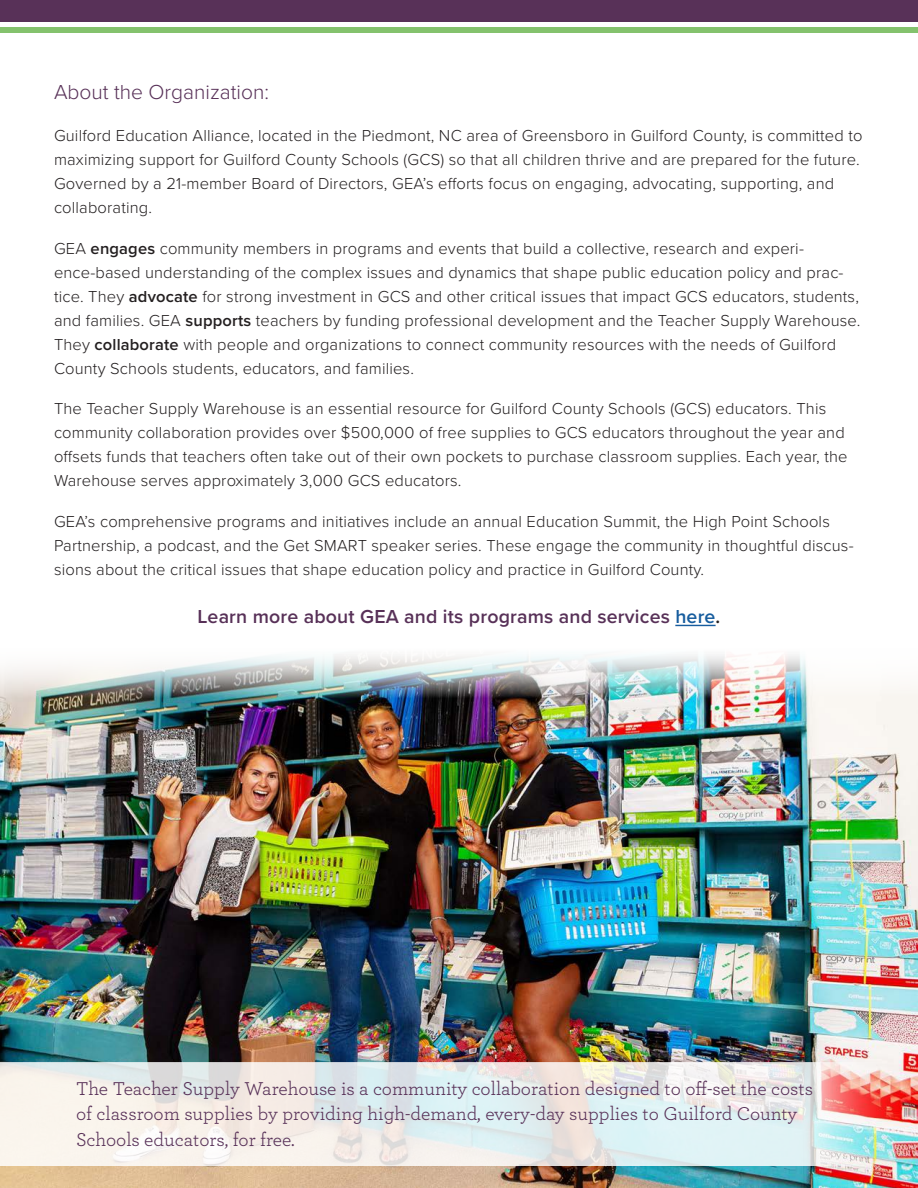
<style>
.page{position:relative;width:918px;height:1188px;background:#fff}
.page>*{position:absolute;margin:0;border:0;box-sizing:border-box;transform-origin:0 0}
.t1{font:300 21px "Proxima Nova";color:#583158}
.Subheading_text_for_Alliance{font:19.5px/25.5px "Archer";color:#583158}
.Body_Text{font:600 19.5px "Proxima Nova";letter-spacing:.01em;color:#583158}
.Body_Text-2{font:300 16.5px/24px "Proxima Nova";letter-spacing:.01em;color:#231f20}
.s1{font-weight:600}
.s2{color:#175d9e}
.s3{color:#231f20}
</style>
<div class="page">
<div style="left:0;top:0;width:918px;height:22px;background:#583158"></div>
<div style="left:0;top:27px;width:918px;height:6px;background:#84c26d"></div>
<hr style="left:675px;top:625px;width:41px;height:1px;background:#175d9e">
<img style="left:1px;top:655px;width:917px;height:533px">
<svg style="left:0;top:1063px;width:918px;height:103px;background:#e9e7e4"></svg>
<p class="t1" style="left:54px;top:76px;width:217px">About the Organization:</p>
<p class="Body_Text-2" style="left:54px;top:123px;width:810px">Guilford Education Alliance, located in the Piedmont, NC area of Greensboro in Guilford County, is committed to maximizing support for Guilford County Schools (GCS) so that all children thrive and are prepared for the future.<br>Governed by a 21-member Board of Directors, GEA’s efforts focus on engaging, advocating, supporting, and collaborating.</p>
<p class="Body_Text-2" style="left:54px;top:235px;width:808px">GEA <span class="s1">engages</span> community members in programs and events that build a collective, research and experi&shy;ence-based understanding of the complex issues and dynamics that shape public education policy and prac&shy;tice. They <span class="s1">advocate</span> for strong investment in GCS and other critical issues that impact GCS educators, students, and families. GEA <span class="s1">supports</span> teachers by funding professional development and the Teacher Supply Warehouse.<br>They <span class="s1">collaborate</span> with people and organizations to connect community resources with the needs of Guilford County Schools students, educators, and families.</p>
<p class="Body_Text-2" style="left:54px;top:396px;width:795px">The Teacher Supply Warehouse is an essential resource for Guilford County Schools (GCS) educators. This community collaboration provides over $500,000 of free supplies to GCS educators throughout the year and offsets funds that teachers often take out of their own pockets to purchase classroom supplies. Each year, the Warehouse serves approximately 3,000 GCS educators.</p>
<p class="Body_Text-2" style="left:54px;top:508px;width:777px">GEA’s comprehensive programs and initiatives include an annual Education Summit, the High Point Schools</p>
<p class="Body_Text-2" style="left:54px;top:532px;width:801px">Partnership, a podcast, and the Get SMART speaker series. These engage the community in thoughtful discus&shy;sions about the critical issues that shape education policy and practice in Guilford County.</p>
<p class="Body_Text" style="left:198px;top:602px;width:524px">Learn more about GEA and its programs and services <span class="s2">here</span><span class="s3">.</span></p>
<p class="Subheading_text_for_Alliance" style="left:76px;top:1074px;width:739px">The Teacher Supply Warehouse is a community collaboration designed to off-set the costs of classroom supplies by providing high-demand, every-day supplies to Guilford County<br>Schools educators, for free.</p>
</div>
